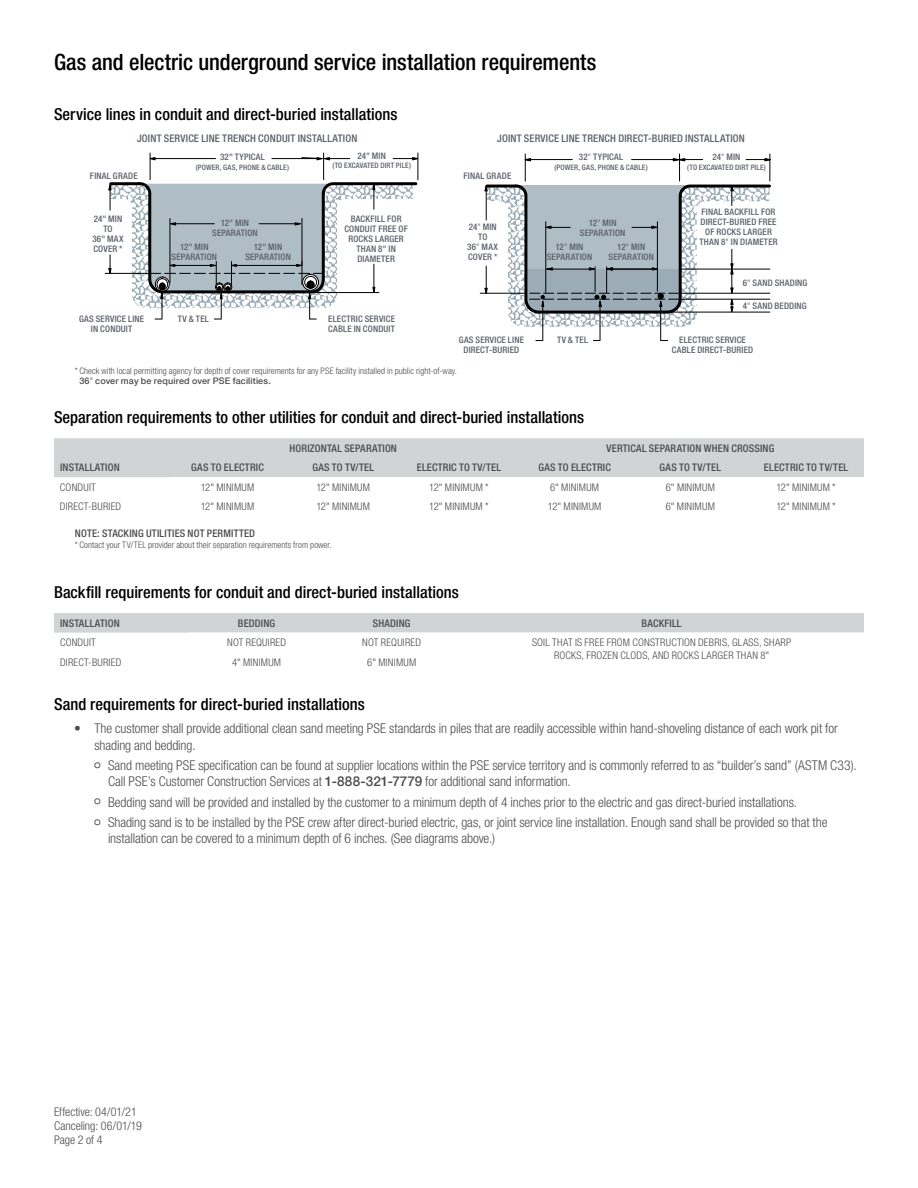
<style>
.page{position:relative;width:918px;height:1188px;background:#fff}
.page>*{position:absolute;margin:0;border:0;box-sizing:border-box;transform-origin:0 0}
.t1{font:500 condensed 22.5px "Helvetica Neue LT Com";letter-spacing:-.005em;color:#000}
.t2{font:500 condensed 16.5px "Helvetica Neue LT Com";color:#000}
.t3{font:300 condensed 13.5px/16.2px "Helvetica Neue LT Com";letter-spacing:-.005em;color:#4d4d4f}
.t4{font:300 condensed 12px/14.4px "Helvetica Neue LT Com";color:#4d4d4f}
.t5{font:300 condensed 10.5px/12.6px "Helvetica Neue LT Com";letter-spacing:.025em;color:#4d4d4f;text-align:center}
.t6{font:500 condensed 10.5px "Helvetica Neue LT Com";letter-spacing:.02em;color:#4d4d4f}
.t7{font:500 condensed 10.5px "Helvetica Neue LT Com";letter-spacing:.015em;color:#5b6069}
.t8{font:500 condensed 9px/9.9px "Helvetica Neue LT Com";letter-spacing:.02em;color:#5b6069;text-align:center}
.t9{font:300 condensed 9px/10.8px "Helvetica Neue LT Com";letter-spacing:.005em;color:#4d4d4f}
.t10{font:500 condensed 7.5px "Helvetica Neue LT Com";letter-spacing:.025em;color:#5b6069}
.s1{font-weight:300}
.s2{font-weight:300;font-stretch:normal}
.s3{font-weight:500;font-stretch:normal}
.s4{font-stretch:normal;font-size:18px}
</style>
<div class="page">
<hr style="left:480px;top:293px;width:46px;height:1px;background:#000">
<hr style="left:542px;top:301px;width:1px;height:40px;background:#000">
<hr style="left:600px;top:301px;width:1px;height:40px;background:#000">
<hr style="left:660px;top:301px;width:1px;height:40px;background:#000">
<hr style="left:105px;top:273px;width:45px;height:1px;background:#000">
<svg style="left:108px;top:153px;width:311px;height:167px"></svg>
<svg style="left:484px;top:154px;width:287px;height:173px"></svg>
<hr style="left:174px;top:265px;width:36px;height:1px;background:#000">
<div style="left:54px;top:438px;width:810px;height:40px;background:#d1d3d4"></div>
<div style="left:54px;top:613px;width:810px;height:20px;background:#d1d3d4"></div>
<h1 class="t1" style="left:54px;top:49px;width:544px">Gas and electric underground service installation requirements</h1>
<p class="t2" style="left:54px;top:104px;width:345px">Service lines in conduit and direct-buried installations</p>
<p class="t7" style="left:137px;top:133px;width:222px">JOINT SERVICE LINE TRENCH CONDUIT INSTALLATION</p>
<p class="t7" style="left:497px;top:133px;width:249px">JOINT SERVICE LINE TRENCH DIRECT-BURIED INSTALLATION</p>
<p class="t8" style="left:357px;top:150px;width:30px">24" MIN</p>
<p class="t10" style="left:332px;top:161px;width:80px">(TO EXCAVATED DIRT PILE)</p>
<p class="t8" style="left:579px;top:152px;width:46px">32<span class="s1">"</span> TYPICAL</p>
<p class="t10" style="left:554px;top:163px;width:95px">(POWER, GAS, PHONE &amp; CABLE)</p>
<p class="t8" style="left:220px;top:152px;width:46px">32" TYPICAL</p>
<p class="t10" style="left:196px;top:163px;width:95px">(POWER, GAS, PHONE &amp; CABLE)</p>
<p class="t8" style="left:713px;top:152px;width:29px">24<span class="s1">"</span> MIN</p>
<p class="t10" style="left:687px;top:163px;width:80px">(TO EXCAVATED DIRT PILE)</p>
<p class="t8" style="left:90px;top:171px;width:49px">FINAL GRADE</p>
<p class="t8" style="left:464px;top:171px;width:49px">FINAL GRADE</p>
<p class="t8" style="left:92px;top:214px;width:33px">24" MIN<br>TO<br>36" MAX<br>COVER *</p>
<p class="t8" style="left:467px;top:222px;width:32px">24<span class="s2">"</span> MIN<br>TO<br>36<span class="s2">"</span> MAX<br>COVER *</p>
<p class="t8" style="left:344px;top:214px;width:65px">BACKFILL FOR<br>CONDUIT FREE OF<br>ROCKS LARGER<br>THAN 8" IN<br>DIAMETER</p>
<p class="t8" style="left:699px;top:207px;width:80px">FINAL BACKFILL FOR<br>DIRECT-BURIED FREE<br>OF ROCKS LARGER<br>THAN 8<span class="s2">"</span> IN DIAMETER</p>
<p class="t8" style="left:212px;top:218px;width:47px">12" MIN<br>SEPARATION</p>
<p class="t8" style="left:245px;top:242px;width:47px">12" MIN<br>SEPARATION</p>
<p class="t8" style="left:580px;top:218px;width:47px">12<span class="s2">"</span> MIN<br>SEPARATION</p>
<p class="t8" style="left:172px;top:242px;width:47px">12" MIN<br>SEPARATION</p>
<p class="t8" style="left:547px;top:242px;width:47px">12<span class="s2">"</span> MIN<br>SEPARATION</p>
<p class="t8" style="left:609px;top:242px;width:47px">12<span class="s2">"</span> MIN<br>SEPARATION</p>
<p class="t8" style="left:79px;top:314px;width:67px">GAS SERVICE LINE<br>IN CONDUIT</p>
<p class="t8" style="left:178px;top:314px;width:33px">TV &amp; TEL</p>
<p class="t8" style="left:328px;top:314px;width:68px;text-align:left">ELECTRIC SERVICE<br>CABLE IN CONDUIT</p>
<p class="t8" style="left:743px;top:277px;width:66px">6<span class="s2">"</span> SAND SHADING</p>
<p class="t8" style="left:743px;top:300px;width:65px">4<span class="s2">"</span> SAND BEDDING</p>
<p class="t8" style="left:459px;top:335px;width:67px">GAS SERVICE LINE<br>DIRECT-BURIED</p>
<p class="t8" style="left:557px;top:335px;width:33px">TV &amp; TEL</p>
<p class="t8" style="left:672px;top:335px;width:83px">ELECTRIC SERVICE<br>CABLE DIRECT-BURIED</p>
<p class="t9" style="left:79px;top:365px;width:379px;text-indent:-4px">* Check with local permitting agency for depth of cover requirements for any PSE facility installed in public right-of-way.<br><span class="s3">36</span>" <span class="s3">cover may be required over PSE facilities.</span></p>
<p class="t2" style="left:54px;top:408px;width:532px">Separation requirements to other utilities for conduit and direct-buried installations</p>
<p class="t6" style="left:60px;top:461px;width:61px">INSTALLATION</p>
<p class="t6" style="left:290px;top:442px;width:109px">HORIZONTAL SEPARATION</p>
<p class="t6" style="left:607px;top:442px;width:169px">VERTICAL SEPARATION WHEN CROSSING</p>
<p class="t6" style="left:191px;top:461px;width:74px">GAS TO ELECTRIC</p>
<p class="t6" style="left:312px;top:461px;width:63px">GAS TO TV/TEL</p>
<p class="t6" style="left:417px;top:461px;width:86px">ELECTRIC TO TV/TEL</p>
<p class="t6" style="left:538px;top:461px;width:74px">GAS TO ELECTRIC</p>
<p class="t6" style="left:660px;top:461px;width:63px">GAS TO TV/TEL</p>
<p class="t6" style="left:764px;top:461px;width:86px">ELECTRIC TO TV/TEL</p>
<p class="t5" style="left:60px;top:481px;width:37px">CONDUIT</p>
<p class="t5" style="left:201px;top:481px;width:55px">12" MINIMUM</p>
<p class="t5" style="left:316px;top:481px;width:55px">12" MINIMUM</p>
<p class="t5" style="left:429px;top:481px;width:61px">12" MINIMUM *</p>
<p class="t5" style="left:550px;top:481px;width:51px">6" MINIMUM</p>
<p class="t5" style="left:666px;top:481px;width:51px">6" MINIMUM</p>
<p class="t5" style="left:776px;top:481px;width:61px">12" MINIMUM *</p>
<p class="t5" style="left:60px;top:500px;width:63px">DIRECT-BURIED</p>
<p class="t5" style="left:201px;top:500px;width:55px">12" MINIMUM</p>
<p class="t5" style="left:316px;top:500px;width:55px">12" MINIMUM</p>
<p class="t5" style="left:429px;top:500px;width:61px">12" MINIMUM *</p>
<p class="t5" style="left:548px;top:500px;width:55px">12" MINIMUM</p>
<p class="t5" style="left:666px;top:500px;width:51px">6" MINIMUM</p>
<p class="t5" style="left:776px;top:500px;width:61px">12" MINIMUM *</p>
<p class="t6" style="left:75px;top:528px;width:182px">NOTE: STACKING UTILITIES NOT PERMITTED</p>
<p class="t9" style="left:75px;top:540px;width:258px">* Contact your TV/TEL provider about their separation requirements from power.</p>
<p class="t2" style="left:54px;top:582px;width:406px">Backfill requirements for conduit and direct-buried installations</p>
<p class="t6" style="left:60px;top:617px;width:61px">INSTALLATION</p>
<p class="t6" style="left:238px;top:617px;width:39px">BEDDING</p>
<p class="t6" style="left:373px;top:617px;width:39px">SHADING</p>
<p class="t6" style="left:642px;top:617px;width:42px">BACKFILL</p>
<p class="t5" style="left:60px;top:636px;width:37px">CONDUIT</p>
<p class="t5" style="left:227px;top:636px;width:60px">NOT REQUIRED</p>
<p class="t5" style="left:362px;top:636px;width:60px">NOT REQUIRED</p>
<p class="t5" style="left:532px;top:636px;width:261px">SOIL THAT IS FREE FROM CONSTRUCTION DEBRIS, GLASS, SHARP<br>ROCKS, FROZEN CLODS, AND ROCKS LARGER THAN 8"</p>
<p class="t5" style="left:60px;top:656px;width:63px">DIRECT-BURIED</p>
<p class="t5" style="left:232px;top:656px;width:50px">4" MINIMUM</p>
<p class="t5" style="left:367px;top:656px;width:51px">6" MINIMUM</p>
<p class="t2" style="left:54px;top:695px;width:312px">Sand requirements for direct-buried installations</p>
<p class="t3" style="left:94px;top:720px;width:745px;text-indent:-20px">• The customer shall provide additional clean sand meeting PSE standards in piles that are readily accessible within hand-shoveling distance of each work pit for shading and bedding.</p>
<p class="t3" style="left:108px;top:757px;width:750px;text-indent:-14px"><span class="s4">º</span> Sand meeting PSE specification can be found at supplier locations within the PSE service territory and is commonly referred to as “builder’s sand” (ASTM C33).<br>Call PSE’s Customer Construction Services at <span class="s3">1-888-321-7779</span> for additional sand information.</p>
<p class="t3" style="left:94px;top:792px;width:735px;line-height:20.5px"><span class="s4">º</span> Bedding sand will be provided and installed by the customer to a minimum depth of 4 inches prior to the electric and gas direct-buried installations.<br><span class="s4">º</span> Shading sand is to be installed by the PSE crew after direct-buried electric, gas, or joint service line installation. Enough sand shall be provided so that the</p>
<p class="t3" style="left:108px;top:831px;width:389px">installation can be covered to a minimum depth of 6 inches. (See diagrams above.)</p>
<p class="t4" style="left:54px;top:1104px;width:89px">Effective: 04/01/21<br>Canceling: 06/01/19<br>Page 2 of 4</p>
</div>
